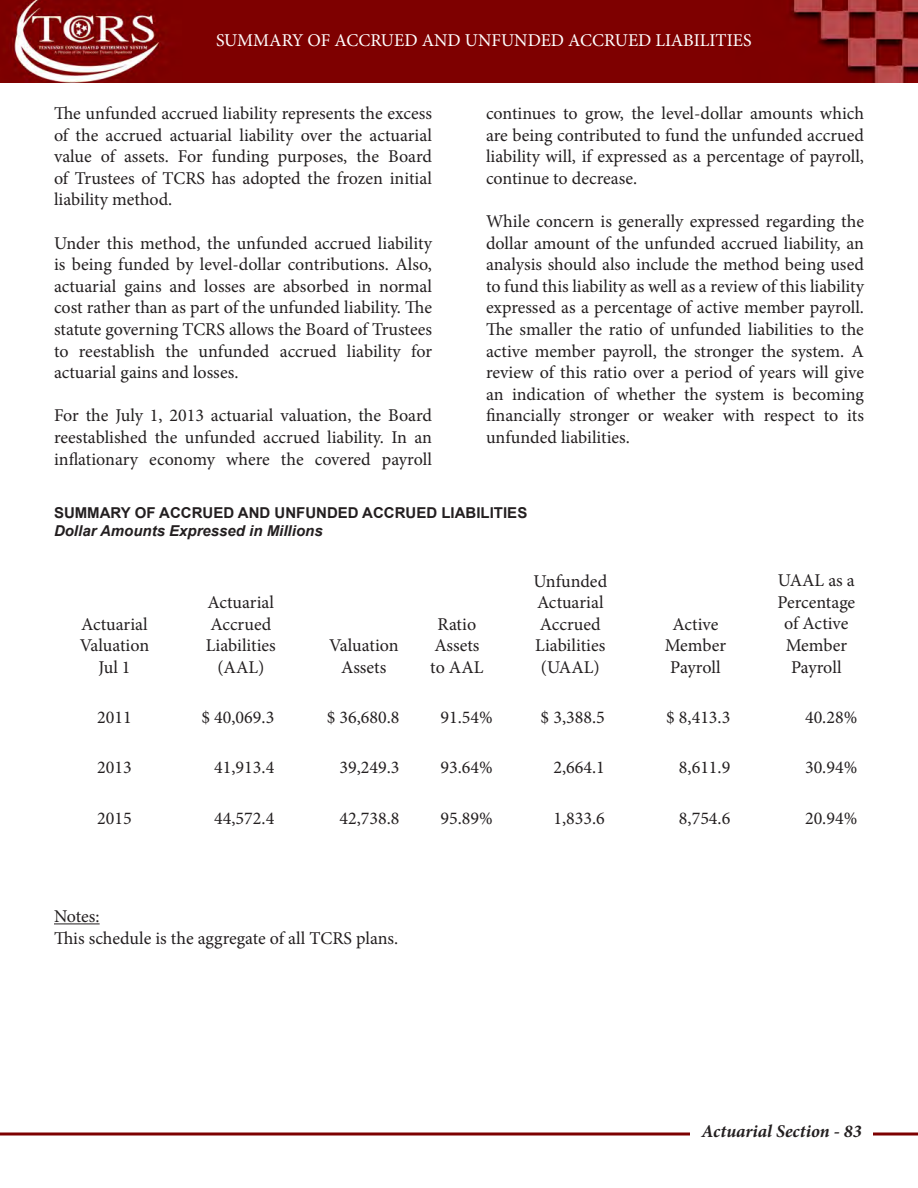
<style>
.page{position:relative;width:918px;height:1188px;background:#fff}
.page>*{position:absolute;margin:0;border:0;box-sizing:border-box;transform-origin:0 0}
.t1{font:18px/21.6px "Minion Pro";color:#231f20;text-align:justify}
.t2{font:18px "Minion Pro";color:#fff}
.t3{font:italic 700 18px "Minion Pro";color:#231f20}
.t4{font:700 15px "Arial";color:#231f20}
.t5{font:italic 700 15px "Arial";color:#231f20}
</style>
<div class="page">
<svg style="left:0;top:1132px;width:918px;height:4px"></svg>
<div style="left:690px;top:1124px;width:183px;height:20px;background:#fff"></div>
<img style="left:0;top:0;width:918px;height:82px">
<hr style="left:54px;top:923px;width:46px;height:1px;background:#231f20">
<p class="t2" style="left:216px;top:28px;width:537px">SUMMARY OF ACCRUED AND UNFUNDED ACCRUED LIABILITIES</p>
<p class="t1" style="left:54px;top:102px;width:380px">The unfunded accrued liability represents the excess of the accrued actuarial liability over the actuarial value of assets. For funding purposes, the Board of Trustees of TCRS has adopted the frozen initial liability method.</p>
<p class="t1" style="left:54px;top:232px;width:380px">Under this method, the unfunded accrued liability is being funded by level-dollar contributions. Also, actuarial gains and losses are absorbed in normal cost rather than as part of the unfunded liability. The statute governing TCRS allows the Board of Trustees to reestablish the unfunded accrued liability for actuarial gains and losses.</p>
<p class="t1" style="left:54px;top:405px;width:379px">For the July 1, 2013 actuarial valuation, the Board reestablished the unfunded accrued liability. In an inflationary economy where the covered payroll</p>
<p class="t1" style="left:486px;top:102px;width:380px">continues to grow, the level-dollar amounts which are being contributed to fund the unfunded accrued liability will, if expressed as a percentage of payroll, continue to decrease.</p>
<p class="t1" style="left:486px;top:210px;width:380px">While concern is generally expressed regarding the dollar amount of the unfunded accrued liability, an analysis should also include the method being used to fund this liability as well as a review of this liability expressed as a percentage of active member payroll.<br>The smaller the ratio of unfunded liabilities to the active member payroll, the stronger the system. A review of this ratio over a period of years will give an indication of whether the system is becoming financially stronger or weaker with respect to its unfunded liabilities.</p>
<p class="t4" style="left:54px;top:503px;width:475px">SUMMARY OF ACCRUED AND UNFUNDED ACCRUED LIABILITIES</p>
<p class="t5" style="left:54px;top:521px;width:270px">Dollar Amounts Expressed in Millions</p>
<p class="t1" style="left:533px;top:570px;width:75px">Unfunded</p>
<p class="t1" style="left:537px;top:592px;width:68px">Actuarial</p>
<p class="t1" style="left:540px;top:613px;width:62px">Accrued</p>
<p class="t1" style="left:535px;top:635px;width:72px">Liabilities</p>
<p class="t1" style="left:541px;top:657px;width:60px">(UAAL)</p>
<p class="t1" style="left:778px;top:570px;width:78px">UAAL as a</p>
<p class="t1" style="left:778px;top:591px;width:79px">Percentage</p>
<p class="t1" style="left:784px;top:613px;width:66px">of Active</p>
<p class="t1" style="left:786px;top:635px;width:63px">Member</p>
<p class="t1" style="left:791px;top:656px;width:52px">Payroll</p>
<p class="t1" style="left:208px;top:592px;width:68px">Actuarial</p>
<p class="t1" style="left:210px;top:613px;width:62px">Accrued</p>
<p class="t1" style="left:206px;top:635px;width:72px">Liabilities</p>
<p class="t1" style="left:217px;top:657px;width:49px">(AAL)</p>
<p class="t1" style="left:81px;top:613px;width:68px">Actuarial</p>
<p class="t1" style="left:80px;top:635px;width:71px">Valuation</p>
<p class="t1" style="left:98px;top:657px;width:34px">Jul 1</p>
<p class="t1" style="left:97px;top:707px;width:36px">2011</p>
<p class="t1" style="left:202px;top:707px;width:74px">$ 40,069.3</p>
<p class="t1" style="left:327px;top:707px;width:74px">$ 36,680.8</p>
<p class="t1" style="left:441px;top:707px;width:54px">91.54%</p>
<p class="t1" style="left:541px;top:707px;width:66px">$ 3,388.5</p>
<p class="t1" style="left:666px;top:707px;width:66px">$ 8,413.3</p>
<p class="t1" style="left:805px;top:707px;width:54px">40.28%</p>
<p class="t1" style="left:97px;top:757px;width:36px">2013</p>
<p class="t1" style="left:214px;top:757px;width:62px">41,913.4</p>
<p class="t1" style="left:340px;top:757px;width:62px">39,249.3</p>
<p class="t1" style="left:441px;top:757px;width:54px">93.64%</p>
<p class="t1" style="left:553px;top:757px;width:53px">2,664.1</p>
<p class="t1" style="left:679px;top:757px;width:53px">8,611.9</p>
<p class="t1" style="left:805px;top:757px;width:54px">30.94%</p>
<p class="t1" style="left:97px;top:807px;width:36px">2015</p>
<p class="t1" style="left:214px;top:807px;width:62px">44,572.4</p>
<p class="t1" style="left:340px;top:807px;width:62px">42,738.8</p>
<p class="t1" style="left:441px;top:807px;width:54px">95.89%</p>
<p class="t1" style="left:553px;top:807px;width:53px">1,833.6</p>
<p class="t1" style="left:679px;top:807px;width:53px">8,754.6</p>
<p class="t1" style="left:805px;top:807px;width:54px">20.94%</p>
<p class="t1" style="left:673px;top:613px;width:47px">Active</p>
<p class="t1" style="left:665px;top:635px;width:63px">Member</p>
<p class="t1" style="left:670px;top:657px;width:52px">Payroll</p>
<p class="t1" style="left:438px;top:613px;width:40px">Ratio</p>
<p class="t1" style="left:434px;top:635px;width:47px">Assets</p>
<p class="t1" style="left:430px;top:657px;width:55px">to AAL</p>
<p class="t1" style="left:329px;top:635px;width:71px">Valuation</p>
<p class="t1" style="left:341px;top:657px;width:47px">Assets</p>
<p class="t1" style="left:54px;top:906px;width:47px">Notes:</p>
<p class="t1" style="left:54px;top:927px;width:346px">This schedule is the aggregate of all TCRS plans.</p>
<p class="t3" style="left:702px;top:1119px;width:162px">Actuarial Section - 83</p>
</div>
